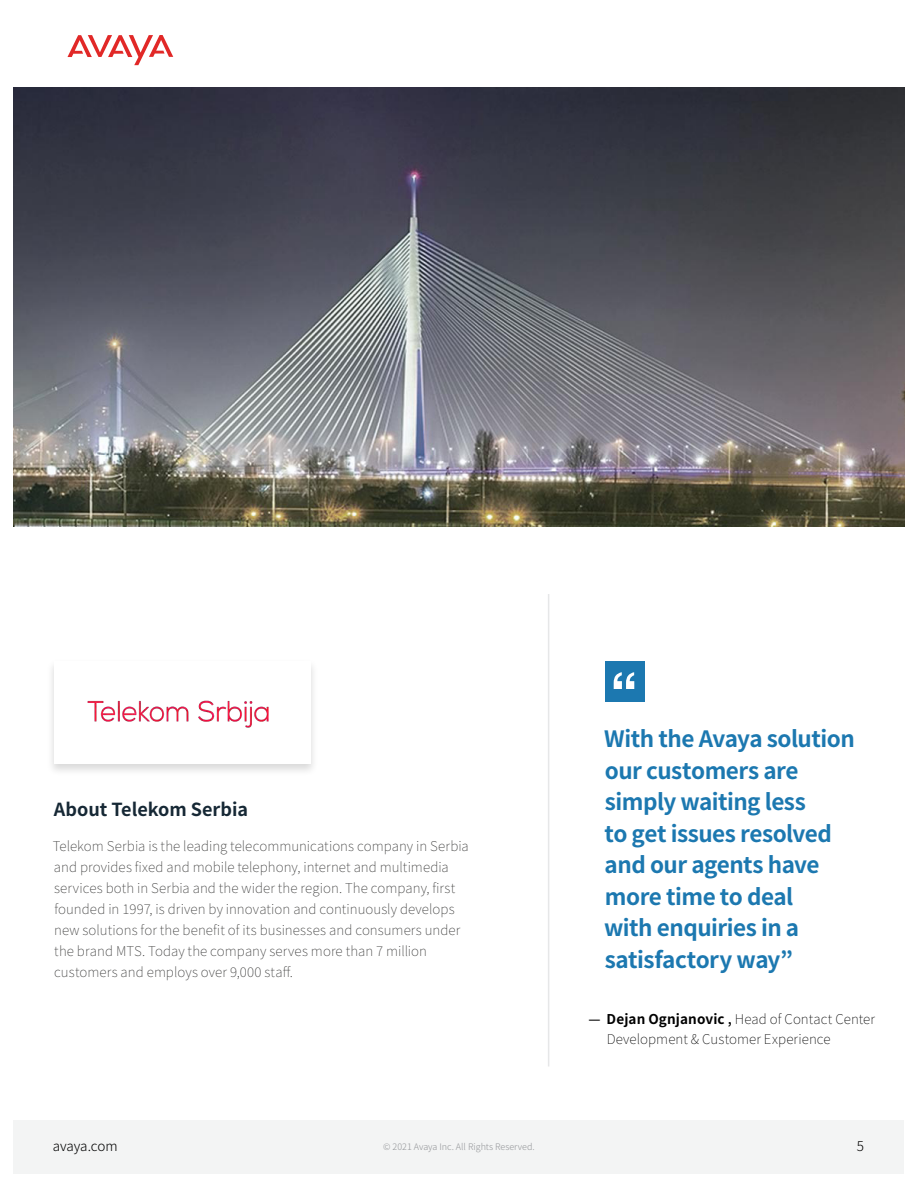
<style>
.page{position:relative;width:918px;height:1188px;background:#fff}
.page>*{position:absolute;margin:0;border:0;box-sizing:border-box;transform-origin:0 0}
.t1{font:700 22.5px/31.5px "Noto Sans JP";letter-spacing:-.025em;color:#1c78b0}
.t2{font:700 18px "Noto Sans JP";color:#162835}
.t3{font:100 13.5px/21px "Noto Sans JP";letter-spacing:.005em;color:#343433}
.t4{font:100 13.5px/19.5px "Noto Sans JP";letter-spacing:.005em;color:#000}
.t5{font:300 13.5px "Noto Sans JP";letter-spacing:-.01em;color:#000}
.t6{font:300 9px "Noto Sans JP";color:#939598}
.s1{font-weight:500}
.s2{font-weight:700}
</style>
<div class="page">
<div style="left:14px;top:1120px;width:890px;height:54px;background:#f3f4f4"></div>
<svg style="left:67px;top:35px;width:106px;height:30px"></svg>
<img style="left:14px;top:88px;width:890px;height:438px">
<div style="left:47px;top:658px;width:271px;height:118px;background:#000;opacity:.15"></div>
<div style="left:54px;top:662px;width:256px;height:102px;background:#fff"></div>
<div style="left:605px;top:662px;width:39px;height:40px;background:#1c78b0"></div>
<svg style="left:614px;top:672px;width:20px;height:17px"></svg>
<hr style="left:548px;top:594px;width:1px;height:472px;background:#e6e7e8">
<img style="left:88px;top:701px;width:181px;height:26px">
<h2 class="t2" style="left:54px;top:800px;width:196px">About Telekom Serbia</h2>
<p class="t3" style="left:53px;top:836px;width:418px">Telekom Serbia is the leading telecommunications company in Serbia and provides fixed and mobile telephony, internet and multimedia services both in Serbia and the wider the region. The company, first founded in 1997, is driven by innovation and continuously develops new solutions for the benefit of its businesses and consumers under the brand MTS. Today the company serves more than 7 million customers and employs over 9,000 staff.</p>
<h1 class="t1" style="left:604px;top:724px;width:252px">With the Avaya solution our customers are simply waiting less<br>to get issues resolved and our agents have more time to deal<br>with enquiries in a satisfactory way”</h1>
<p class="t4" style="left:607px;top:1010px;width:270px;text-indent:-18px"><span class="s1">—</span> <span class="s2">Dejan Ognjanovic</span> <span class="s1">,</span> Head of Contact Center<br>Development &amp; Customer Experience</p>
<p class="t5" style="left:53px;top:1138px;width:66px">avaya.com</p>
<p class="t6" style="left:383px;top:1142px;width:153px">© 2021 Avaya Inc. All Rights Reserved.</p>
<p class="t5" style="left:857px;top:1138px;width:9px">5</p>
</div>
